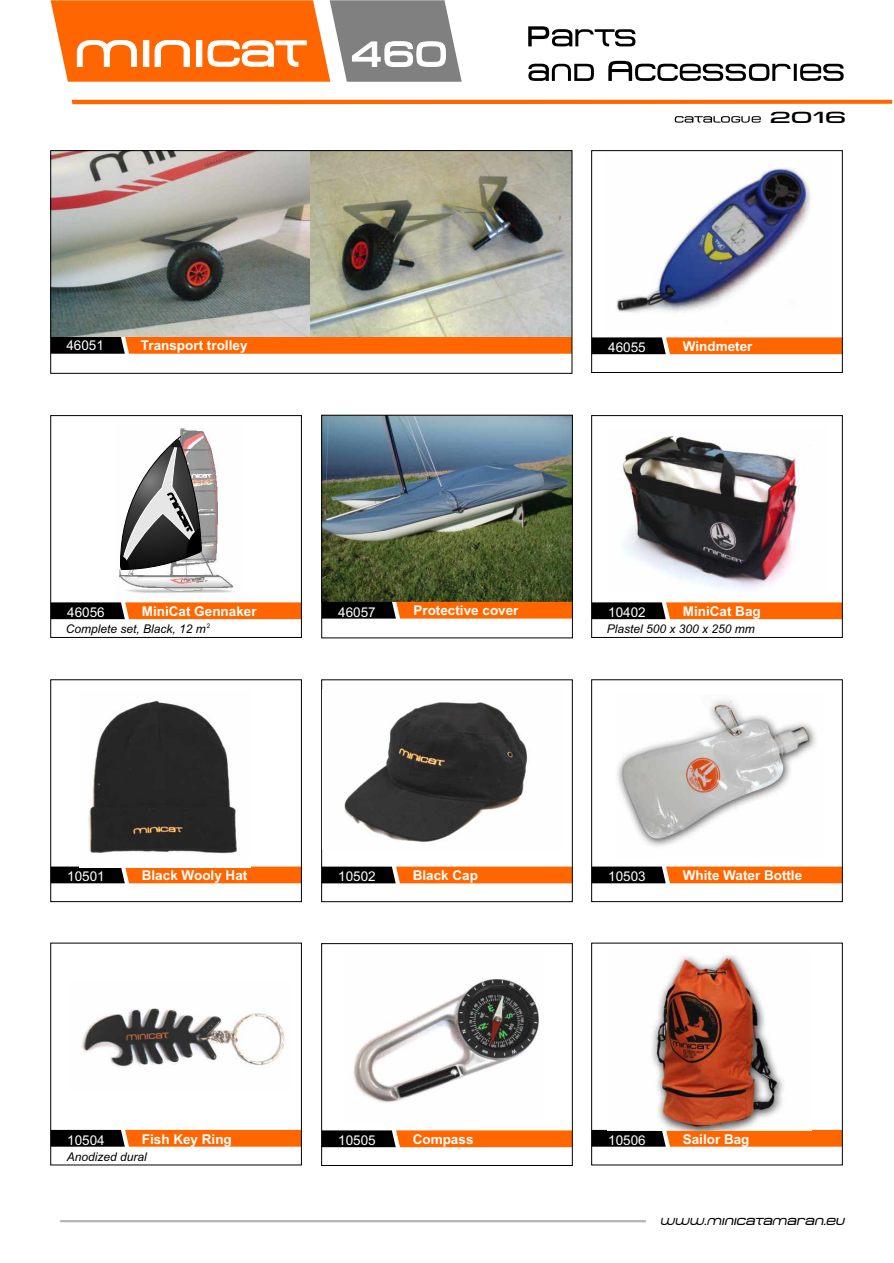
<style>
.page{position:relative;width:894px;height:1263px;background:#fff}
.page>*{position:absolute;margin:0;border:0;box-sizing:border-box;transform-origin:0 0}
.t1{font:16.05px "Metro DF";color:#000;scale:1.53 1}
.t2{font:700 13.5px "Arial";color:#fff}
.t3{font:13.5px "Arial";color:#fff}
.t4{font:italic 12px "Arial";color:#000}
.t5{font:italic 10.2px "Metro DF";color:#000}
</style>
<div class="page">
<svg style="left:53px;top:337px;width:517px;height:17px;background:#dd5c06"></svg>
<img style="left:53px;top:152px;width:517px;height:185px">
<div style="left:51px;top:150px;width:521px;height:224px;border:1px solid #000"></div>
<hr style="left:61px;top:1220px;width:584px;height:2px;background:#b3b3b3">
<svg style="left:593px;top:337px;width:248px;height:17px;background:#b8500a"></svg>
<div style="left:591px;top:150px;width:252px;height:223px;border:1px solid #000"></div>
<svg style="left:323px;top:867px;width:248px;height:16px;background:#b64b04"></svg>
<div style="left:321px;top:680px;width:252px;height:222px;border:1px solid #000"></div>
<img style="left:344px;top:702px;width:184px;height:141px">
<svg style="left:53px;top:867px;width:247px;height:16px;background:#b9530f"></svg>
<div style="left:51px;top:680px;width:251px;height:222px;border:1px solid #000"></div>
<img style="left:88px;top:700px;width:149px;height:154px">
<svg style="left:323px;top:1130px;width:248px;height:17px;background:#b84f0a"></svg>
<div style="left:321px;top:943px;width:252px;height:223px;border:1px solid #000"></div>
<img style="left:353px;top:979px;width:186px;height:124px">
<svg style="left:53px;top:1130px;width:247px;height:17px;background:#b84f08"></svg>
<img style="left:82px;top:1008px;width:203px;height:59px">
<svg style="left:593px;top:867px;width:248px;height:16px;background:#b64b04"></svg>
<div style="left:591px;top:680px;width:252px;height:222px;border:1px solid #000"></div>
<img style="left:617px;top:699px;width:199px;height:148px">
<svg style="left:593px;top:1130px;width:248px;height:17px;background:#ba5612"></svg>
<div style="left:591px;top:943px;width:252px;height:222px;border:1px solid #000"></div>
<img style="left:652px;top:955px;width:132px;height:175px">
<svg style="left:593px;top:602px;width:248px;height:17px;background:#b74f0a"></svg>
<div style="left:591px;top:415px;width:252px;height:223px;border:1px solid #000"></div>
<img style="left:616px;top:166px;width:196px;height:147px">
<img style="left:621px;top:435px;width:179px;height:155px">
<svg style="left:53px;top:602px;width:247px;height:17px;background:#b84f0a"></svg>
<div style="left:51px;top:415px;width:251px;height:223px;border:1px solid #000"></div>
<svg style="left:528px;top:26px;width:316px;height:55px"></svg>
<svg style="left:675px;top:116px;width:86px;height:7px"></svg>
<svg style="left:72px;top:100px;width:820px;height:4px;background:#ff6703"></svg>
<svg style="left:51px;top:0;width:411px;height:82px"></svg>
<img style="left:118px;top:428px;width:116px;height:166px">
<svg style="left:119px;top:429px;width:113px;height:162px"></svg>
<img style="left:324px;top:417px;width:247px;height:185px">
<svg style="left:324px;top:602px;width:247px;height:17px;background:#b84f0a"></svg>
<div style="left:322px;top:415px;width:251px;height:223px;border:1px solid #000"></div>
<p class="t3" style="left:66px;top:341px;width:39px">46051</p>
<p class="t2" style="left:141px;top:340px;width:108px">Transport trolley</p>
<p class="t1" style="left:770px;top:107px;width:52px">2016</p>
<p class="t3" style="left:608px;top:342px;width:39px">46055</p>
<p class="t2" style="left:683px;top:341px;width:71px">Windmeter</p>
<p class="t3" style="left:67px;top:607px;width:39px">46056</p>
<p class="t2" style="left:142px;top:606px;width:116px">MiniCat Gennaker</p>
<p class="t4" style="left:66px;top:624px;width:146px">Complete set, Black, 12 m<sup>2</sup></p>
<p class="t3" style="left:338px;top:607px;width:39px">46057</p>
<p class="t2" style="left:413px;top:606px;width:107px">Protective cover</p>
<p class="t3" style="left:608px;top:607px;width:39px">10402</p>
<p class="t2" style="left:683px;top:606px;width:80px">MiniCat Bag</p>
<p class="t4" style="left:607px;top:624px;width:150px">Plastel 500 x 300 x 250 mm</p>
<p class="t3" style="left:67px;top:871px;width:39px">10501</p>
<p class="t2" style="left:142px;top:871px;width:107px">Black Wooly Hat</p>
<p class="t3" style="left:338px;top:871px;width:39px">10502</p>
<p class="t2" style="left:413px;top:871px;width:67px">Black Cap</p>
<p class="t3" style="left:608px;top:871px;width:39px">10503</p>
<p class="t2" style="left:683px;top:871px;width:121px">White Water Bottle</p>
<p class="t3" style="left:67px;top:1135px;width:39px">10504</p>
<p class="t2" style="left:142px;top:1134px;width:92px">Fish Key Ring</p>
<p class="t3" style="left:338px;top:1135px;width:39px">10505</p>
<p class="t2" style="left:413px;top:1134px;width:62px">Compass</p>
<p class="t4" style="left:67px;top:1152px;width:82px">Anodized dural</p>
<p class="t3" style="left:608px;top:1135px;width:39px">10506</p>
<p class="t2" style="left:683px;top:1134px;width:68px">Sailor Bag</p>
<p class="t5" style="left:660px;top:1215px;width:189px">WWW.MINICATAMARAN.EU</p>
</div>
